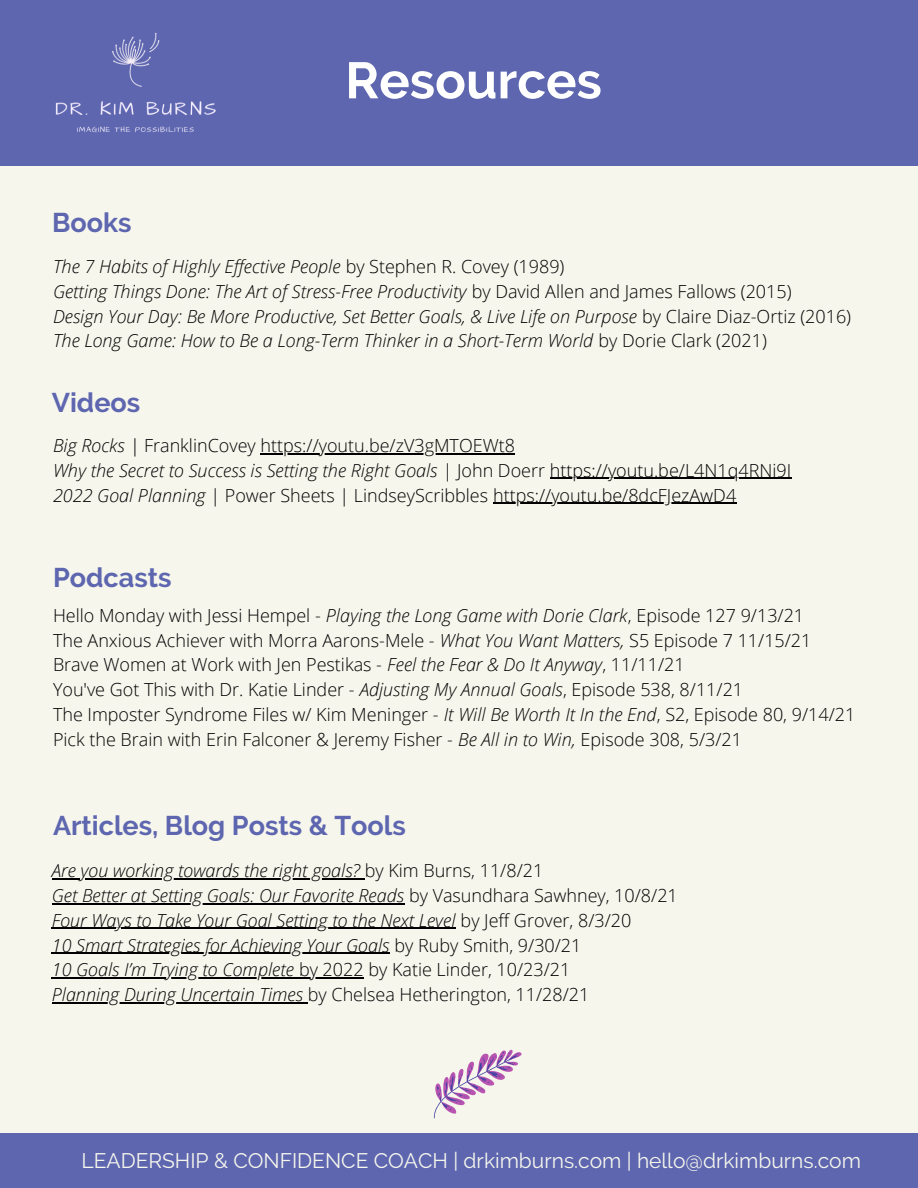
<style>
.page{position:relative;width:918px;height:1188px;background:#f6f6ed}
.page>*{position:absolute;margin:0;border:0;box-sizing:border-box;transform-origin:0 0}
.t1{font:700 51px "Raleway";color:#fff}
.t2{font:700 27px "Raleway";color:#5d66af}
.t3{font:21px "Raleway";color:#f6f6ed}
.t4{font:300 18px "Open Sans";color:#000}
.t5{font:italic 300 18px "Open Sans";color:#000}
.s1{font-style:normal}
.s2{font-style:italic}
</style>
<div class="page">
<div style="left:0;top:1133px;width:918px;height:55px;background:#5d66af"></div>
<div style="left:0;top:0;width:918px;height:165px;background:#5d66af"></div>
<img style="left:55px;top:33px;width:161px;height:100px">
<hr style="left:52px;top:878px;width:313px;height:2px;background:#000">
<hr style="left:52px;top:903px;width:352px;height:1px;background:#000">
<hr style="left:52px;top:928px;width:404px;height:1px;background:#000">
<hr style="left:52px;top:953px;width:338px;height:1px;background:#000">
<hr style="left:52px;top:977px;width:247px;height:2px;background:#000">
<hr style="left:299px;top:977px;width:65px;height:2px;background:#000">
<hr style="left:52px;top:1002px;width:251px;height:1px;background:#000">
<hr style="left:261px;top:453px;width:254px;height:1px;background:#000">
<hr style="left:550px;top:478px;width:242px;height:1px;background:#000">
<hr style="left:493px;top:503px;width:244px;height:1px;background:#000">
<svg style="left:434px;top:1050px;width:88px;height:68px"></svg>
<p class="t2" style="left:52px;top:207px;width:81px">Books</p>
<p class="t1" style="left:345px;top:50px;width:258px">Resources</p>
<p class="t5" style="left:53px;top:254px;width:513px">The 7 Habits of Highly Effective People <span class="s1">by Stephen R. Covey (1989)</span></p>
<p class="t5" style="left:53px;top:279px;width:740px">Getting Things Done: The Art of Stress-Free Productivity <span class="s1">by David Allen and James Fallows (2015)</span></p>
<p class="t5" style="left:53px;top:303px;width:800px">Design Your Day: Be More Productive, Set Better Goals, &amp; Live Life on Purpose <span class="s1">by Claire Diaz-Ortiz (2016)</span></p>
<p class="t5" style="left:53px;top:328px;width:715px">The Long Game: How to Be a Long-Term Thinker in a Short-Term World <span class="s1">by Dorie Clark (2021)</span></p>
<p class="t2" style="left:52px;top:387px;width:90px">Videos</p>
<p class="t4" style="left:53px;top:433px;width:463px"><span class="s2">Big Rocks |</span> FranklinCovey https://youtu.be/zV3gMTOEWt8</p>
<p class="t5" style="left:53px;top:458px;width:740px">Why the Secret to Success is Setting the Right Goals <span class="s1">| John Doerr https://youtu.be/L4N1q4RNi9I</span></p>
<p class="t4" style="left:53px;top:482px;width:685px"><span class="s2">2022 Goal Planning</span> | Power Sheets | LindseyScribbles https://youtu.be/8dcFJezAwD4</p>
<p class="t2" style="left:53px;top:562px;width:120px">Podcasts</p>
<p class="t4" style="left:53px;top:603px;width:753px">Hello Monday with Jessi Hempel - <span class="s2">Playing the Long Game with Dorie Clark</span>, Episode 127 9/13/21</p>
<p class="t4" style="left:53px;top:627px;width:760px">The Anxious Achiever with Morra Aarons-Mele - <span class="s2">What You Want Matters,</span> S5 Episode 7 11/15/21</p>
<p class="t4" style="left:53px;top:652px;width:633px">Brave Women at Work with Jen Pestikas - <span class="s2">Feel the Fear &amp; Do It Anyway</span>, 11/11/21</p>
<p class="t4" style="left:53px;top:677px;width:692px">You've Got This with Dr. Katie Linder - <span class="s2">Adjusting My Annual Goals</span>, Episode 538, 8/11/21</p>
<p class="t4" style="left:53px;top:702px;width:804px">The Imposter Syndrome Files w/ Kim Meninger - <span class="s2">It Will Be Worth It In the End</span>, S2, Episode 80, 9/14/21</p>
<p class="t4" style="left:53px;top:726px;width:691px">Pick the Brain with Erin Falconer &amp; Jeremy Fisher - <span class="s2">Be All in to Win,</span> Episode 308, 5/3/21</p>
<p class="t2" style="left:53px;top:810px;width:354px">Articles, Blog Posts &amp; Tools</p>
<p class="t5" style="left:52px;top:858px;width:493px">Are you working towards the right goals? <span class="s1">by Kim Burns, 11/8/21</span></p>
<p class="t5" style="left:52px;top:883px;width:628px">Get Better at Setting Goals: Our Favorite Reads <span class="s1">by Vasundhara Sawhney, 10/8/21</span></p>
<p class="t5" style="left:52px;top:908px;width:581px">Four Ways to Take Your Goal Setting to the Next Level <span class="s1">by Jeff Grover, 8/3/20</span></p>
<p class="t5" style="left:52px;top:932px;width:531px">10 Smart Strategies for Achieving Your Goals <span class="s1">by Ruby Smith, 9/30/21</span></p>
<p class="t4" style="left:52px;top:957px;width:520px"><span class="s2">10 Goals I’m Trying to Complete</span> by 2022 by Katie Linder, 10/23/21</p>
<p class="t4" style="left:52px;top:982px;width:539px"><span class="s2">Planning During Uncertain Times</span> by Chelsea Hetherington, 11/28/21</p>
<p class="t3" style="left:81px;top:1149px;width:781px">LEADERSHIP &amp; CONFIDENCE COACH | drkimburns.com | hello@drkimburns.com</p>
</div>
